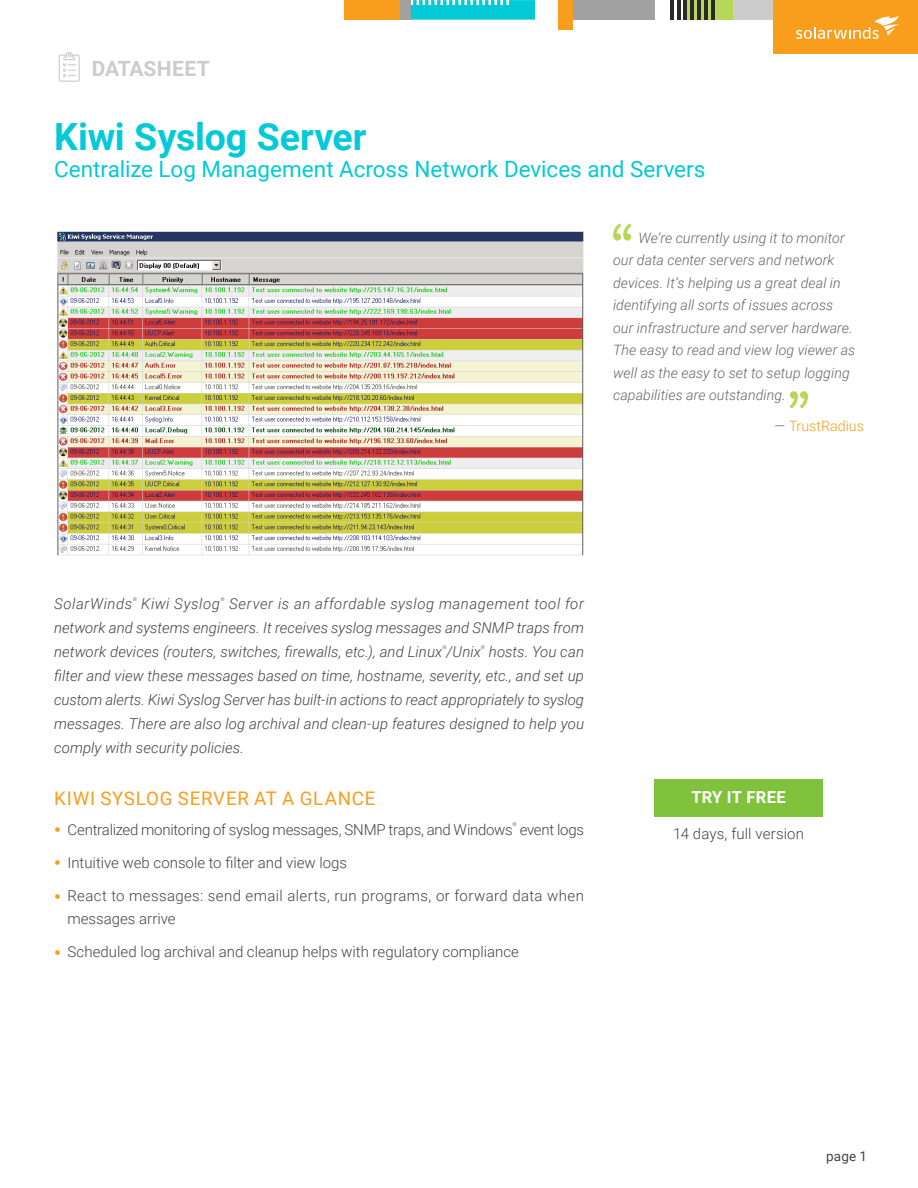
<style>
.page{position:relative;width:918px;height:1188px;background:#fff}
.page>*{position:absolute;margin:0;border:0;box-sizing:border-box;transform-origin:0 0}
.Name_of_Case_Study{font:700 37.5px "Roboto";letter-spacing:-.005em;color:#04c9d7}
.Name_of_Case_Study-2{font:22.5px "Roboto";letter-spacing:-.005em;color:#04c9d7}
.t1{font:700 21px "Roboto";letter-spacing:.01em;color:#ccc}
.Section_Headline{font:18.75px "Roboto";letter-spacing:.035em;color:#f99d1c}
.t2{font:700 16.5px "Roboto";letter-spacing:.015em;color:#fff}
.Body_Copy{font:italic 300 15px/24px "Roboto";letter-spacing:.005em;color:#444;text-align:justify}
.Sidebar_CTA{font:300 15px "Roboto";color:#444}
.Sidebar_CTA-2{font:300 15px/22.5px "Roboto";letter-spacing:.025em;color:#444}
.Body_Copy-2{font:italic 300 15px "Roboto";letter-spacing:.035em;color:#444}
.Sidebar_CTA-3{font:300 15px "Roboto";letter-spacing:-.02em;color:#444}
.Sidebar_Quote{font:italic 300 14.25px/22.5px "Roboto";letter-spacing:.005em;color:#666}
.Sidebar_Quote_Author{font:300 14.25px "Roboto";color:#f99d1c}
.t3{font:13.5px "Roboto";color:#444}
.Body_Copy-3{font:italic 300 5.25px "Roboto";color:#444}
.t4{font:300 5.25px "Roboto";color:#444}
.s1{color:#666}
.s2{font-weight:900;font-size:18px;color:#f99d1c}
</style>
<div class="page">
<div style="left:559px;top:0;width:96px;height:20px;background:#a1a1a1"></div>
<div style="left:559px;top:0;width:14px;height:29px;background:#f99d1c"></div>
<div style="left:344px;top:0;width:57px;height:20px;background:#f99d1c"></div>
<div style="left:401px;top:0;width:10px;height:20px;background:#a1a1a1"></div>
<svg style="left:411px;top:0;width:124px;height:20px;background:#1ecedb"></svg>
<div style="left:685px;top:0;width:75px;height:20px;background:#b8d757"></div>
<hr style="left:670px;top:0;width:3px;height:19px;background:#292929">
<hr style="left:677px;top:0;width:3px;height:19px;background:#292929">
<hr style="left:684px;top:0;width:3px;height:19px;background:#292929">
<hr style="left:691px;top:0;width:3px;height:19px;background:#292929">
<hr style="left:698px;top:0;width:3px;height:19px;background:#292929">
<hr style="left:705px;top:0;width:3px;height:19px;background:#292929">
<hr style="left:712px;top:0;width:3px;height:19px;background:#292929">
<div style="left:733px;top:0;width:40px;height:20px;background:#ccc"></div>
<div style="left:773px;top:0;width:145px;height:54px;background:#f99d1c"></div>
<svg style="left:796px;top:15px;width:103px;height:24px"></svg>
<svg style="left:59px;top:52px;width:21px;height:30px"></svg>
<img style="left:57px;top:231px;width:527px;height:325px">
<div style="left:654px;top:779px;width:169px;height:37px;background:#81c23c"></div>
<svg style="left:613px;top:223px;width:19px;height:18px"></svg>
<svg style="left:789px;top:391px;width:19px;height:17px"></svg>
<h3 class="t1" style="left:92px;top:54px;width:120px">DATASHEET</h3>
<p class="Name_of_Case_Study" style="left:54px;top:110px;width:314px">Kiwi Syslog Server</p>
<p class="Name_of_Case_Study-2" style="left:54px;top:153px;width:653px">Centralize Log Management Across Network Devices and Servers</p>
<p class="Sidebar_Quote" style="left:613px;top:226px;width:244px;text-indent:26px">We’re currently using it to monitor our data center servers and network devices. It’s helping us a great deal in identifying all sorts of issues across our infrastructure and server hardware.<br>The easy to read and view log viewer as well as the easy to set to setup logging capabilities are outstanding.</p>
<p class="Sidebar_Quote_Author" style="left:775px;top:416px;width:91px"><span class="s1">—</span> TrustRadius</p>
<p class="Body_Copy-2" style="left:54px;top:593px;width:80px">SolarWinds</p>
<p class="Body_Copy-3" style="left:133px;top:595px;width:6px">®</p>
<p class="Body_Copy-2" style="left:141px;top:593px;width:80px">Kiwi Syslog</p>
<p class="Body_Copy-3" style="left:221px;top:595px;width:6px">®</p>
<p class="Body_Copy" style="left:54px;top:591px;width:532px;text-indent:175px">Server is an affordable syslog management tool for network and systems engineers. It receives syslog messages and SNMP traps from network devices (routers, switches, firewalls, etc.), and Linux /Unix</p>
<p class="Body_Copy-3" style="left:442px;top:643px;width:6px">®</p>
<p class="Body_Copy-3" style="left:481px;top:643px;width:6px">®</p>
<p class="Body_Copy" style="left:54px;top:639px;width:532px;text-indent:435px">hosts. You can filter and view these messages based on time, hostname, severity, etc., and set up custom alerts. Kiwi Syslog Server has built-in actions to react appropriately to syslog messages. There are also log archival and clean-up features designed to help you comply with security policies.</p>
<p class="Section_Headline" style="left:54px;top:786px;width:323px">KIWI SYSLOG SERVER AT A GLANCE</p>
<p class="Sidebar_CTA" style="left:54px;top:819px;width:460px"><span class="s2">•</span> Centralized monitoring of syslog messages, SNMP traps, and Windows</p>
<p class="t4" style="left:513px;top:821px;width:6px">®</p>
<p class="Sidebar_CTA-3" style="left:520px;top:819px;width:66px">event logs</p>
<p class="Sidebar_CTA" style="left:54px;top:852px;width:295px"><span class="s2">•</span> Intuitive web console to filter and view logs</p>
<p class="Sidebar_CTA-2" style="left:68px;top:884px;width:518px;text-indent:-14px"><span class="s2">•</span> React to messages: send email alerts, run programs, or forward data when messages arrive</p>
<p class="Sidebar_CTA" style="left:54px;top:941px;width:467px"><span class="s2">•</span> Scheduled log archival and cleanup helps with regulatory compliance</p>
<p class="t2" style="left:691px;top:785px;width:96px">TRY IT FREE</p>
<p class="Sidebar_CTA" style="left:673px;top:823px;width:133px">14 days, full version</p>
<p class="t3" style="left:826px;top:1147px;width:42px">page 1</p>
</div>
